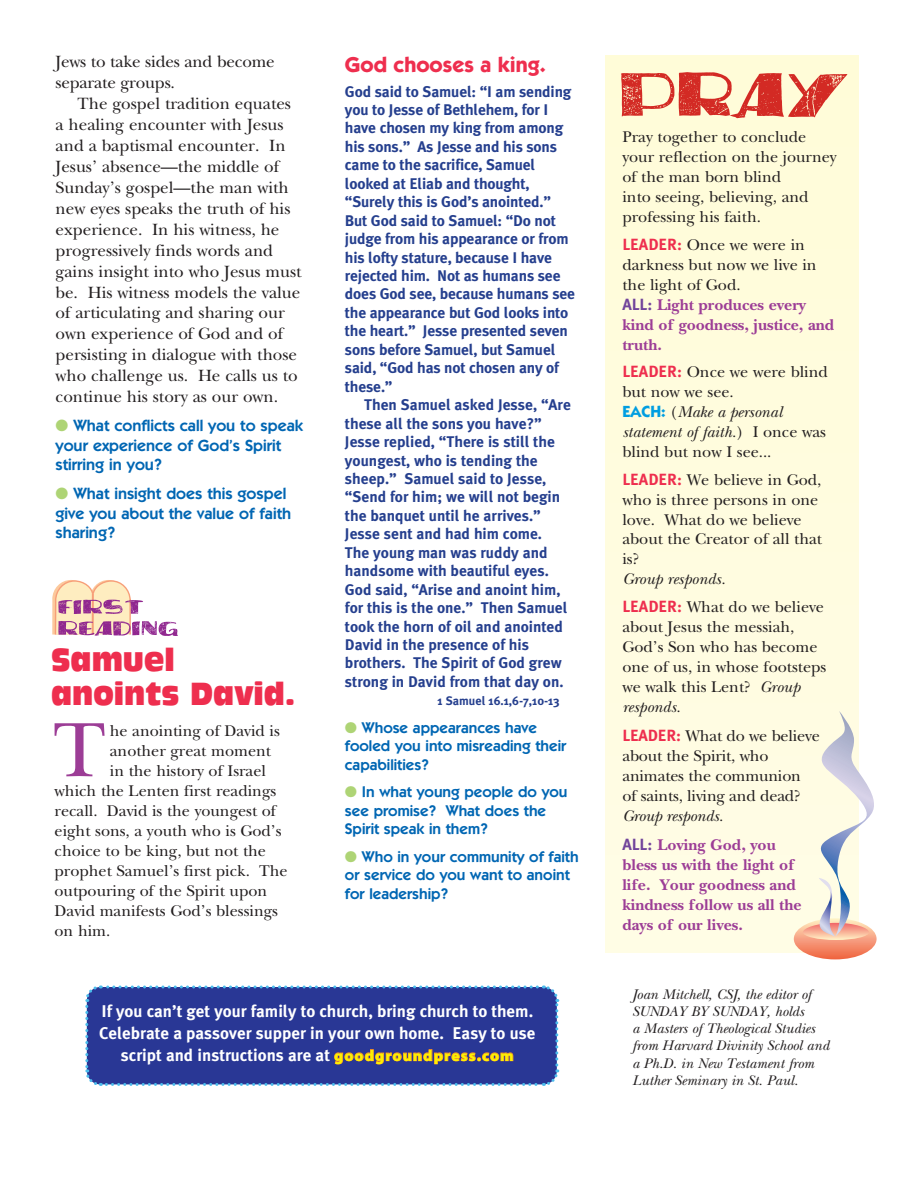
<style>
.page{position:relative;width:918px;height:1188px;background:#fff}
.page>*{position:absolute;margin:0;border:0;box-sizing:border-box;transform-origin:0 0}
.SBS_Text{font:80.25px "New Baskerville";color:#9c3d96}
.t1{font:30px/33.5px "Incised 901 BT Compact";color:#ee2e4e;scale:.9 1}
.First_reading_text{font:700 21.6px "Itc Kabel";color:#ee2e4e}
.SBS_Text-2{font:17.1px/21px "New Baskerville";color:#231f20}
.t2{font:700 16.95px/21.6px "Meta Plus";color:#fff;text-align:center}
.SBS_Text-3{font:16.2px/20px "New Baskerville";color:#231f20}
.SBS_Text-4{font:700 16.2px/20px "New Baskerville";color:#9c3d96}
.SBS_Text-5{font:600 16.2px/19.4px "Itc Kabel";color:#0166b3}
.SBS_Text-6{font:italic 16.2px/20px "New Baskerville";color:#231f20}
.Sun_Gospel{font:700 15.45px/18.5px "Meta Plus";letter-spacing:-.01em;color:#253f8e}
.SBS_Text-7{font:600 15.45px/18.5px "Itc Kabel";color:#0166b3}
.Bio_info{font:italic 14.55px/17.1px "New Baskerville";color:#231f20}
.Sun_Gospel-2{font:700 12.3px "Meta Plus";color:#253f8e}
.s1{color:#aed475}
.s2{font-family:"Myriad Pro";font-weight:900;font-size:15.6px;color:#f48727}
.s3{font-family:"Meta Plus";font-weight:700;color:#ee2e4e}
.s4{font-family:"Meta Plus";color:#72459b}
.s5{font-family:"Itc Kabel";font-weight:700;font-style:normal;color:#009ee1}
.s6{font-style:normal}
.s7{font-style:italic}
</style>
<div class="page">
<div style="left:605px;top:55px;width:254px;height:898px;background:#fffcde"></div>
<svg style="left:794px;top:711px;width:83px;height:248px"></svg>
<svg style="left:85px;top:985px;width:475px;height:101px;background:#31419b"></svg>
<svg style="left:621px;top:72px;width:226px;height:46px"></svg>
<svg style="left:52px;top:580px;width:126px;height:56px"></svg>
<p class="SBS_Text-2" style="left:56px;top:51px;width:221px">Jews to take sides and become separate groups.</p>
<p class="SBS_Text-2" style="left:56px;top:93px;width:248px;text-indent:22px">The gospel tradition equates a healing encounter with Jesus and a baptismal encounter. In<br>Jesus’ absence—the middle of<br>Sunday’s gospel—the man with new eyes speaks the truth of his experience. In his witness, he progressively finds words and gains insight into who Jesus must be. His witness models the value of articulating and sharing our own experience of God and of persisting in dialogue with those who challenge us. He calls us to continue his story as our own.</p>
<p class="SBS_Text-5" style="left:56px;top:416px;width:249px"><span class="s1">●</span> What conflicts call you to speak your experience of God’s Spirit stirring in you?</p>
<p class="SBS_Text-5" style="left:56px;top:484px;width:237px"><span class="s1">●</span> What insight does this gospel give you about the value of faith sharing?</p>
<p class="t1" style="left:51px;top:644px;width:272px">Samuel anoints David.</p>
<p class="SBS_Text" style="left:53px;top:703px;width:54px">T</p>
<p class="SBS_Text-3" style="left:110px;top:721px;width:172px">he anointing of David is</p>
<p class="SBS_Text-3" style="left:110px;top:741px;width:163px">another great moment</p>
<p class="SBS_Text-3" style="left:110px;top:761px;width:158px">in the history of Israel</p>
<p class="SBS_Text-3" style="left:55px;top:781px;width:223px">which the Lenten first readings</p>
<p class="SBS_Text-3" style="left:55px;top:801px;width:223px">recall. David is the youngest of</p>
<p class="SBS_Text-3" style="left:55px;top:821px;width:229px">eight sons, a youth who is God’s</p>
<p class="SBS_Text-3" style="left:55px;top:841px;width:213px">choice to be king, but not the</p>
<p class="SBS_Text-3" style="left:55px;top:861px;width:235px">prophet Samuel’s first pick. The</p>
<p class="SBS_Text-3" style="left:55px;top:881px;width:214px">outpouring of the Spirit upon</p>
<p class="SBS_Text-3" style="left:55px;top:901px;width:225px">David manifests God’s blessings</p>
<p class="SBS_Text-3" style="left:55px;top:921px;width:57px">on him.</p>
<p class="First_reading_text" style="left:345px;top:51px;width:203px">God chooses a king.</p>
<p class="Sun_Gospel" style="left:345px;top:82px;width:232px">God said to Samuel: “I am sending you to Jesse of Bethlehem, for I have chosen my king from among his sons.” As Jesse and his sons came to the sacrifice, Samuel looked at Eliab and thought, “Surely this is God’s anointed.”<br>But God said to Samuel: “Do not judge from his appearance or from his lofty stature, because I have rejected him. Not as humans see does God see, because humans see the appearance but God looks into the heart.” Jesse presented seven sons before Samuel, but Samuel said, “God has not chosen any of these.”</p>
<p class="Sun_Gospel" style="left:345px;top:396px;width:227px;text-indent:19px">Then Samuel asked Jesse, “Are these all the sons you have?”<br>Jesse replied, “There is still the youngest, who is tending the sheep.” Samuel said to Jesse, “Send for him; we will not begin the banquet until he arrives.”<br>Jesse sent and had him come.<br>The young man was ruddy and handsome with beautiful eyes.<br>God said, “Arise and anoint him, for this is the one.” Then Samuel took the horn of oil and anointed<br>David in the presence of his brothers. The Spirit of God grew strong in David from that day on.</p>
<p class="Sun_Gospel-2" style="left:438px;top:694px;width:124px">1 Samuel 16.1,6-7,10-13</p>
<p class="SBS_Text-7" style="left:345px;top:719px;width:223px"><span class="s1">●</span> Whose appearances have fooled you into misreading their capabilities?</p>
<p class="SBS_Text-7" style="left:345px;top:783px;width:224px"><span class="s1">●</span> In what young people do you see promise? What does the<br>Spirit speak in them?</p>
<p class="SBS_Text-7" style="left:345px;top:848px;width:235px"><span class="s1">●</span> Who in your community of faith or service do you want to anoint for leadership?</p>
<p class="t2" style="left:99px;top:1001px;width:438px">If you can’t get your family to church, bring church to them.<br>Celebrate a passover supper in your own home. Easy to use script and instructions are at <span class="s2">goodgroundpress.com</span></p>
<p class="SBS_Text-3" style="left:622px;top:127px;width:216px">Pray together to conclude your reflection on the journey of the man born blind<br>into seeing, believing, and professing his faith.</p>
<p class="SBS_Text-3" style="left:622px;top:235px;width:196px"><span class="s3">LEADER:</span> Once we were in darkness but now we live in the light of God.</p>
<p class="SBS_Text-4" style="left:622px;top:295px;width:213px"><span class="s4">ALL:</span> Light produces every kind of goodness, justice, and truth.</p>
<p class="SBS_Text-3" style="left:622px;top:362px;width:207px"><span class="s3">LEADER:</span> Once we were blind but now we see.</p>
<p class="SBS_Text-6" style="left:622px;top:402px;width:205px"><span class="s5">EACH:</span> <span class="s6">(</span>Make a personal statement of faith.<span class="s6">) I once was blind but now I see...</span></p>
<p class="SBS_Text-3" style="left:622px;top:470px;width:201px"><span class="s3">LEADER:</span> We believe in God, who is three persons in one love. What do we believe about the Creator of all that is?</p>
<p class="SBS_Text-6" style="left:622px;top:569px;width:105px">Group responds.</p>
<p class="SBS_Text-3" style="left:622px;top:597px;width:205px"><span class="s3">LEADER:</span> What do we believe about Jesus the messiah,<br>God’s Son who has become one of us, in whose footsteps we walk this Lent? <span class="s7">Group responds.</span></p>
<p class="SBS_Text-3" style="left:622px;top:726px;width:199px"><span class="s3">LEADER:</span> What do we believe about the Spirit, who animates the communion<br>of saints, living and dead?<br><span class="s7">Group responds.</span></p>
<p class="SBS_Text-4" style="left:622px;top:835px;width:181px"><span class="s4">ALL:</span> Loving God, you bless us with the light of life. Your goodness and kindness follow us all the days of our lives.</p>
<p class="Bio_info" style="left:632px;top:986px;width:199px">Joan Mitchell, CSJ, the editor of<br>SUNDAY BY SUNDAY, holds<br>a Masters of Theological Studies from Harvard Divinity School and a Ph.D. in New Testament from<br>Luther Seminary in St. Paul.</p>
</div>
